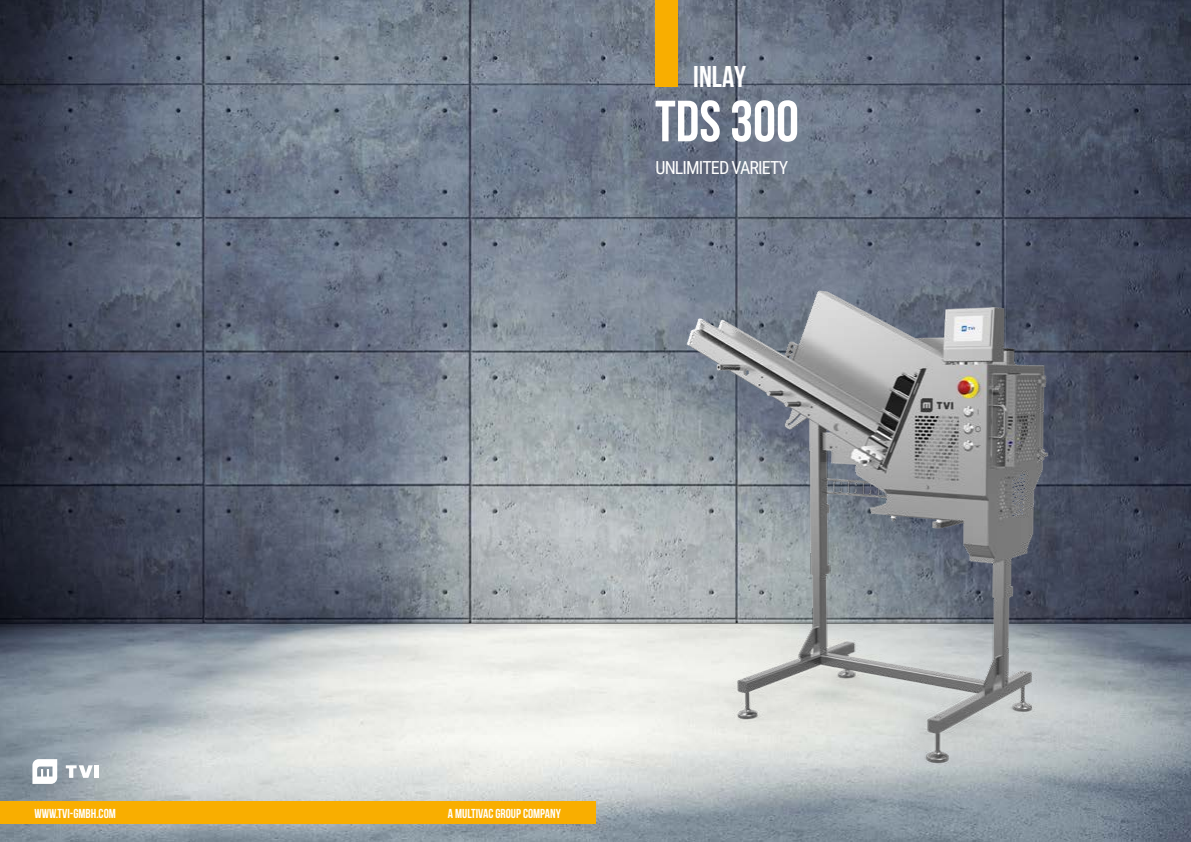
<style>
.page{position:relative;width:1191px;height:842px;background:#fff}
.page>*{position:absolute;margin:0;border:0;box-sizing:border-box;transform-origin:0 0}
.t1{font:700 58px "Bebas Neue";color:#fff}
.t2{font:700 30px "Bebas Neue";color:#fff}
.t3{font:18px "Roboto Condensed";letter-spacing:-.05em;color:#fff}
.t4{font:700 13px "Bebas Neue";color:#fff}
</style>
<div class="page">
<img style="left:0;top:0;width:1191px;height:842px">
<div style="left:655px;top:0;width:23px;height:87px;background:#f9ae00"></div>
<div style="left:0;top:802px;width:595px;height:22px;background:#f9ae00"></div>
<svg style="left:32px;top:759px;width:25px;height:25px"></svg>
<svg style="left:66px;top:765px;width:27px;height:13px"></svg>
<hr style="left:95px;top:765px;width:4px;height:13px;background:#fff">
<img style="left:638px;top:255px;width:468px;height:522px">
<h2 class="t2" style="left:693px;top:60px;width:54px">INLAY</h2>
<h1 class="t1" style="left:655px;top:89px;width:145px">TDS 300</h1>
<h3 class="t3" style="left:655px;top:155px;width:134px">UNLIMITED VARIETY</h3>
<p class="t4" style="left:34px;top:806px;width:83px">WWW.TVI-GMBH.COM</p>
<p class="t4" style="left:448px;top:806px;width:115px">A MULTIVAC GROUP COMPANY</p>
</div>
